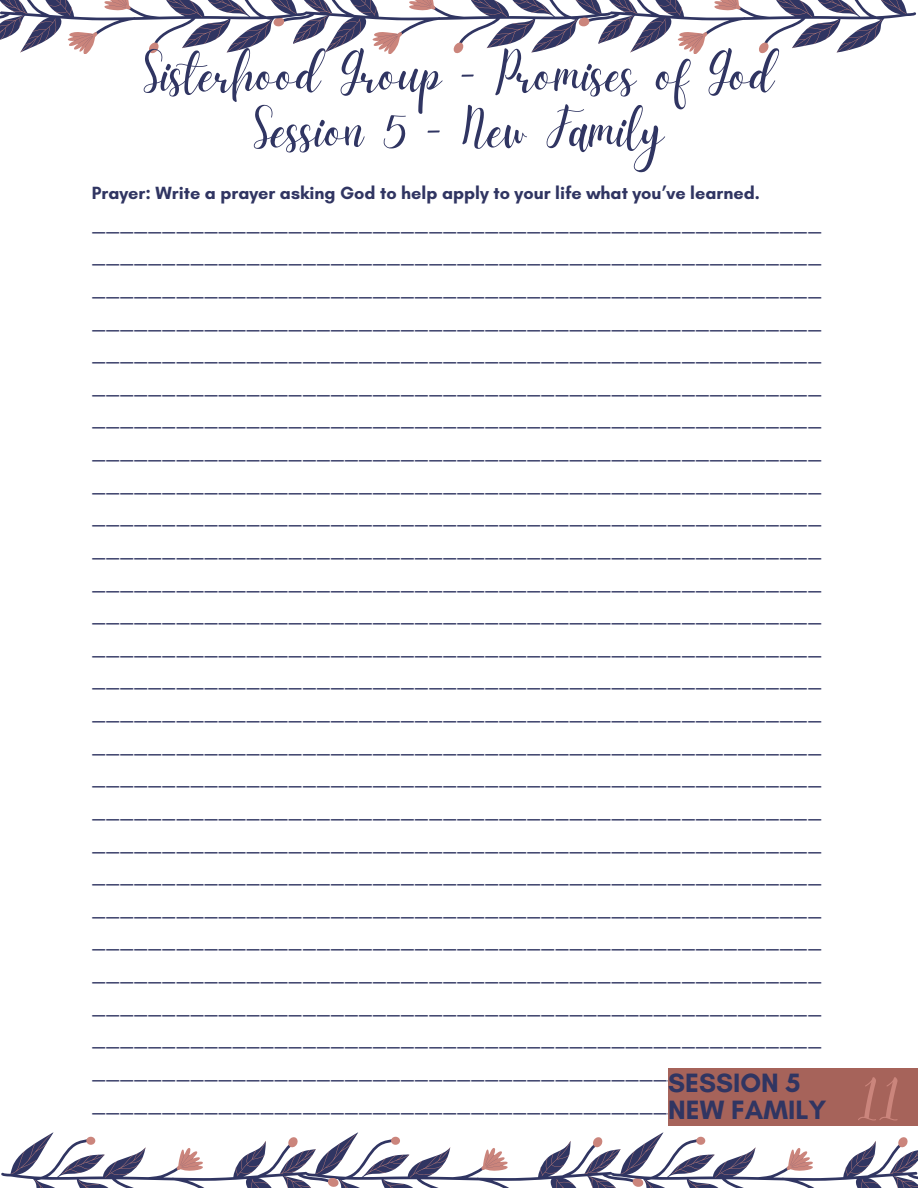
<style>
.page{position:relative;width:918px;height:1188px;background:#fff}
.page>*{position:absolute;margin:0;border:0;box-sizing:border-box;transform-origin:0 0}
.t1{font:72px "Daydream";color:#cb857c}
.t2{font:56.1px/55.9px "Daydream";color:#303562;text-align:center}
.t3{font:700 27px/27px "Glacial Indifference";color:#303562}
.t4{font:24px/32.7px "Glacial Indifference";color:#303562;text-align:justify}
.t5{font:700 18px "Glacial Indifference";color:#303562}
</style>
<div class="page">
<svg style="left:0;top:0;width:916px;height:54px"></svg>
<svg style="left:1px;top:1132px;width:917px;height:56px"></svg>
<div style="left:668px;top:1068px;width:250px;height:58px;background:#a6635a"></div>
<h2 class="t2" style="left:144px;top:52px;width:632px">Sisterhood Group - Promises of God<br>Session 5 - New Family</h2>
<p class="t5" style="left:92px;top:182px;width:669px">Prayer: Write a prayer asking God to help apply to your life what you’ve learned.</p>
<p class="t4" style="left:92px;top:205px;width:731px">____________________________________________________ ____________________________________________________ ____________________________________________________ ____________________________________________________ ____________________________________________________ ____________________________________________________ ____________________________________________________ ____________________________________________________ ____________________________________________________ ____________________________________________________ ____________________________________________________ ____________________________________________________ ____________________________________________________ ____________________________________________________ ____________________________________________________ ____________________________________________________ ____________________________________________________ ____________________________________________________ ____________________________________________________ ____________________________________________________ ____________________________________________________ ____________________________________________________ ____________________________________________________ ____________________________________________________ ____________________________________________________ ____________________________________________________ ____________________________________________________ ____________________________________________________</p>
<p class="t3" style="left:668px;top:1069px;width:160px">SESSION 5<br>NEW FAMILY</p>
<h1 class="t1" style="left:858px;top:1055px;width:44px">11</h1>
</div>
